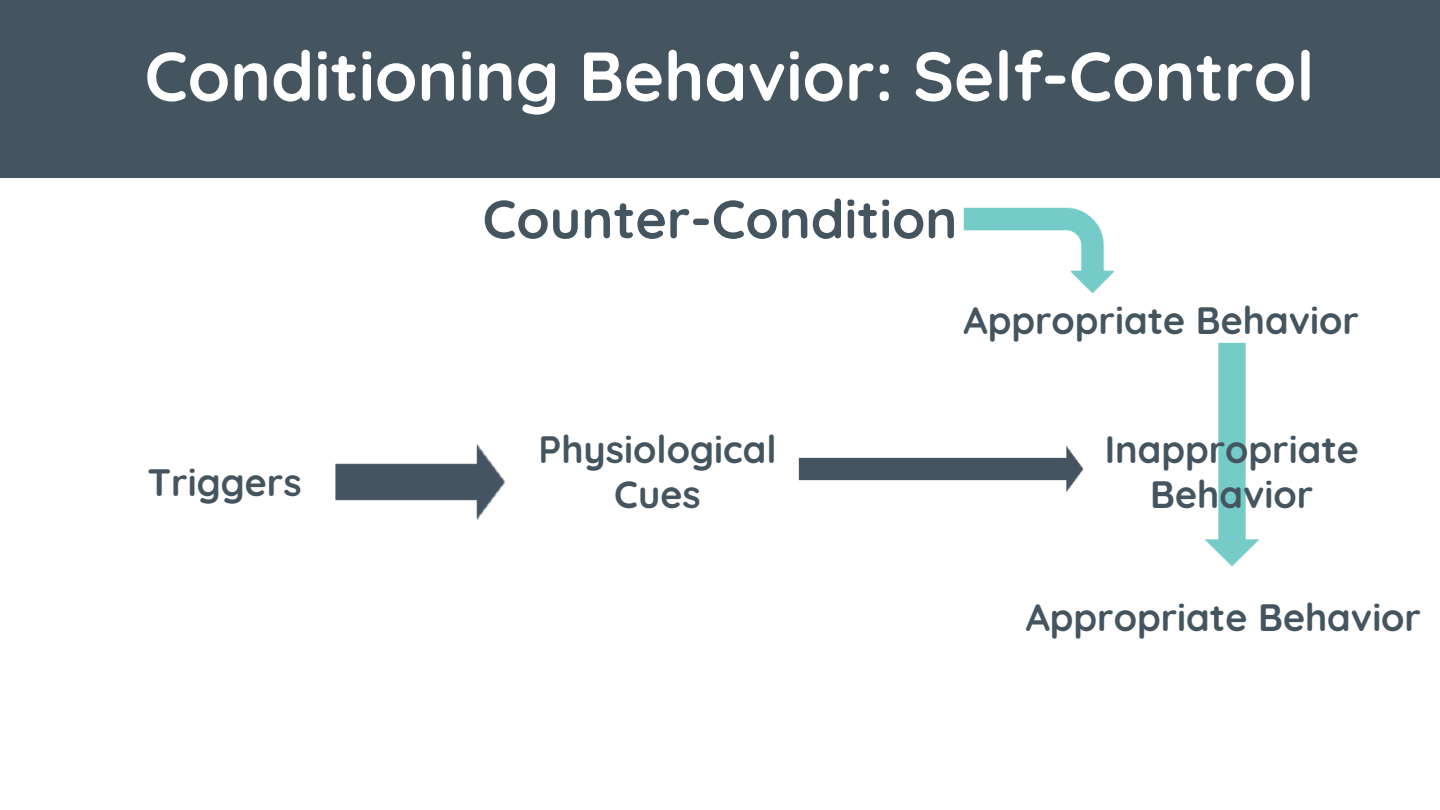
<style>
.page{position:relative;width:1440px;height:810px;background:#fff}
.page>*{position:absolute;margin:0;border:0;box-sizing:border-box;transform-origin:0 0}
.t1{font:700 69px "Quicksand";color:#fff}
.t2{font:700 54px "Quicksand";color:#455560}
.t3{font:700 38px "Quicksand";color:#455560}
</style>
<div class="page">
<div style="left:0;top:0;width:1440px;height:178px;background:#455560"></div>
<img style="left:335px;top:444px;width:170px;height:75px">
<img style="left:798px;top:446px;width:285px;height:46px">
<img style="left:964px;top:207px;width:150px;height:87px">
<img style="left:1204px;top:342px;width:56px;height:224px">
<p class="t1" style="left:145px;top:32px;width:1172px">Conditioning Behavior: Self-Control</p>
<p class="t3" style="left:148px;top:458px;width:156px">Triggers</p>
<p class="t2" style="left:483px;top:184px;width:476px">Counter-Condition</p>
<p class="t3" style="left:964px;top:296px;width:397px">Appropriate Behavior</p>
<p class="t3" style="left:538px;top:425px;width:240px">Physiological</p>
<p class="t3" style="left:614px;top:470px;width:88px">Cues</p>
<p class="t3" style="left:1105px;top:425px;width:256px">Inappropriate</p>
<p class="t3" style="left:1150px;top:470px;width:164px">Behavior</p>
<p class="t3" style="left:1026px;top:593px;width:397px">Appropriate Behavior</p>
</div>
